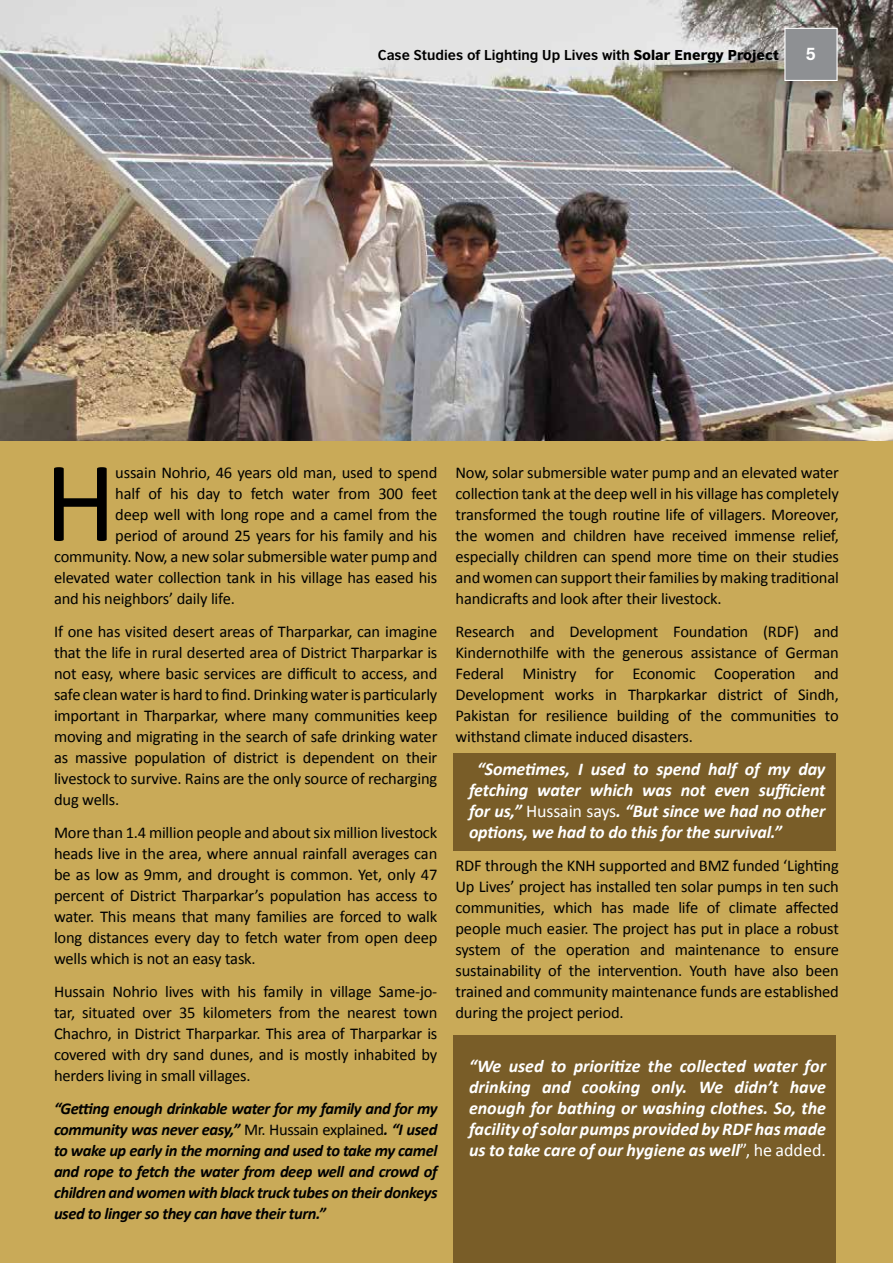
<style>
.page{position:relative;width:893px;height:1263px;background:#fff}
.page>*{position:absolute;margin:0;border:0;box-sizing:border-box;transform-origin:0 0}
.t1{font:115.8px "Calibri";color:#000}
.t2{font:italic 700 18px/21px "Calibri";letter-spacing:-.01em;color:#fff;text-align:justify}
.t3{font:500 18px "Akzidenz Grotesk BE";color:#fff}
.t4{font:16.5px/21px "Calibri";letter-spacing:-.01em;color:#000;text-align:justify}
.t5{font:italic 700 16.5px/21px "Calibri";letter-spacing:-.025em;color:#000;text-align:justify}
.t6{font:700 13.5px "British Council Sans";color:#000}
.s1{font-weight:900}
.s2{font-weight:400;font-style:normal}
</style>
<div class="page">
<img style="left:0;top:0;width:893px;height:441px">
<div style="left:0;top:441px;width:893px;height:822px;background:#c9aa58"></div>
<div style="left:454px;top:1035px;width:382px;height:228px;background:#795d28"></div>
<div style="left:454px;top:753px;width:382px;height:97px;background:#795d28"></div>
<div style="left:784px;top:28px;width:54px;height:53px;background:#8e9093;border:1px solid #fff"></div>
<p class="t6" style="left:378px;top:46px;width:403px">Case Studies of Lighting Up Lives with <span class="s1">Solar Energy Project</span></p>
<p class="t3" style="left:806px;top:43px;width:12px">5</p>
<h1 class="t1" style="left:44px;top:429px;width:74px">H</h1>
<p class="t4" style="left:115px;top:462px;width:324px">ussain Nohrio, 46 years old man, used to spend</p>
<p class="t4" style="left:115px;top:483px;width:324px">half of his day to fetch water from 300 feet</p>
<p class="t4" style="left:115px;top:504px;width:324px">deep well with long rope and a camel from the</p>
<p class="t4" style="left:115px;top:525px;width:324px">period of around 25 years for his family and his</p>
<p class="t4" style="left:54px;top:546px;width:385px">community. Now, a new solar submersible water pump and</p>
<p class="t4" style="left:54px;top:567px;width:385px">elevated water collection tank in his village has eased his</p>
<p class="t4" style="left:54px;top:588px;width:182px">and his neighbors’ daily life.</p>
<p class="t4" style="left:54px;top:621px;width:385px">If one has visited desert areas of Tharparkar, can imagine that the life in rural deserted area of District Tharparkar is not easy, where basic services are difficult to access, and safe clean water is hard to find. Drinking water is particularly important in Tharparkar, where many communities keep moving and migrating in the search of safe drinking water as massive population of district is dependent on their livestock to survive. Rains are the only source of recharging dug wells.</p>
<p class="t4" style="left:54px;top:822px;width:385px">More than 1.4 million people and about six million livestock heads live in the area, where annual rainfall averages can be as low as 9mm, and drought is common. Yet, only 47 percent of District Tharparkar’s population has access to water. This means that many families are forced to walk long distances every day to fetch water from open deep wells which is not an easy task.</p>
<p class="t4" style="left:54px;top:981px;width:385px">Hussain Nohrio lives with his family in village Same-jo&shy;tar, situated over 35 kilometers from the nearest town Chachro, in District Tharparkar. This area of Tharparkar is covered with dry sand dunes, and is mostly inhabited by herders living in small villages.</p>
<p class="t5" style="left:54px;top:1098px;width:385px">“Getting enough drinkable water for my family and for my community was never easy,” <span class="s2">Mr. Hussain explained</span>. “I used to wake up early in the morning and used to take my camel and rope to fetch the water from deep well and crowd of children and women with black truck tubes on their donkeys used to linger so they can have their turn.”</p>
<p class="t4" style="left:455px;top:462px;width:385px">Now, solar submersible water pump and an elevated water collection tank at the deep well in his village has completely transformed the tough routine life of villagers. Moreover, the women and children have received immense relief, especially children can spend more time on their studies and women can support their families by making traditional handicrafts and look after their livestock.</p>
<p class="t4" style="left:455px;top:621px;width:385px">Research and Development Foundation (RDF) and Kindernothilfe with the generous assistance of German Federal Ministry for Economic Cooperation and Development works in Tharpkarkar district of Sindh, Pakistan for resilience building of the communities to withstand climate induced disasters.</p>
<p class="t2" style="left:469px;top:758px;width:358px;text-indent:8px">“Sometimes, I used to spend half of my day fetching water which was not even sufficient for us,” <span class="s2">Hussain says</span>. “But since we had no other options, we had to do this for the survival.”</p>
<p class="t4" style="left:455px;top:855px;width:385px">RDF through the KNH supported and BMZ funded ‘Lighting Up Lives’ project has installed ten solar pumps in ten such communities, which has made life of climate affected people much easier. The project has put in place a robust system of the operation and maintenance to ensure sustainability of the intervention. Youth have also been trained and community maintenance funds are established during the project period.</p>
<p class="t2" style="left:469px;top:1055px;width:359px">“We used to prioritize the collected water for drinking and cooking only. We didn’t have enough for bathing or washing clothes. So, the facility of solar pumps provided by RDF has made us to take care of our hygiene as well<span class="s2">”, he added.</span></p>
</div>
